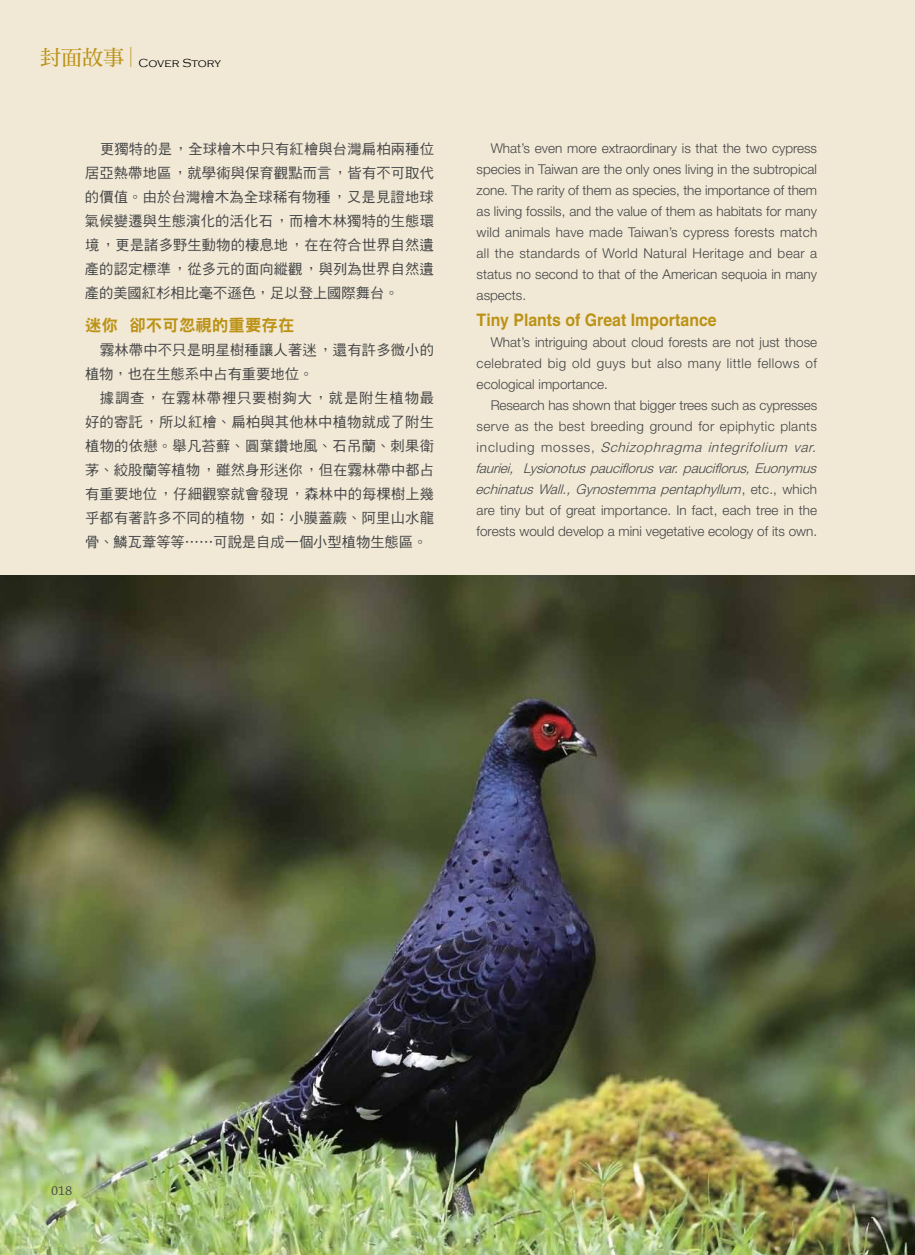
<style>
.page{position:relative;width:915px;height:1255px;background:#fff}
.page>*{position:absolute;margin:0;border:0;box-sizing:border-box;transform-origin:0 0}
.t1{font:21px "DF Ming Std W7";color:#bc9216}
.t2{font:700 17.25px "Helvetica";color:#bc9216;scale:.92 1}
.t3{font:16.5px "DF Hei Std W9";color:#bc9216}
.t4{font:14.25px/24px "DF Hei Std W5";letter-spacing:.01em;color:#454547;text-align:justify}
.t5{font:300 13.5px/21px "Helvetica Neue LT Std";color:#454547;text-align:justify}
.t6{font:13.5px "Chaparral Pro";color:#454547}
.t7{font:300 12px "Copperplate Gothic";color:#000}
.s1{font-family:"DF Ming Std W3";font-size:31.5px}
.s2{font-style:italic}
</style>
<div class="page">
<div style="left:0;top:0;width:914px;height:1254px;background:#f1e9d6"></div>
<img style="left:0;top:575px;width:914px;height:679px">
<h1 class="t1" style="left:40px;top:46px;width:94px">封面故事 <span class="s1">|</span></h1>
<p class="t7" style="left:138px;top:56px;width:84px">Cover Story</p>
<p class="t4" style="left:85px;top:137px;width:350px;text-indent:15px">更獨特的是，全球檜木中只有紅檜與台灣扁柏兩種位居亞熱帶地區，就學術與保育觀點而言，皆有不可取代的價值。由於台灣檜木為全球稀有物種，又是見證地球氣候變遷與生態演化的活化石，而檜木林獨特的生態環境，更是諸多野生動物的棲息地，在在符合世界自然遺產的認定標準，從多元的面向縱觀，與列為世界自然遺產的美國紅杉相比毫不遜色，足以登上國際舞台。</p>
<p class="t3" style="left:85px;top:316px;width:211px">迷你 卻不可忽視的重要存在</p>
<p class="t4" style="left:85px;top:337px;width:350px;text-indent:15px">霧林帶中不只是明星樹種讓人著迷，還有許多微小的植物，也在生態系中占有重要地位。</p>
<p class="t4" style="left:85px;top:385px;width:350px;text-indent:15px">據調查，在霧林帶裡只要樹夠大，就是附生植物最好的寄託，所以紅檜、扁柏與其他林中植物就成了附生植物的依戀。舉凡苔蘚、圓葉鑽地風、石吊蘭、刺果衛茅、絞股蘭等植物，雖然身形迷你，但在霧林帶中都占有重要地位，仔細觀察就會發現，森林中的每棵樹上幾乎都有著許多不同的植物，如：小膜蓋蕨、阿里山水龍骨、鱗瓦葦等等⋯⋯可說是自成一個小型植物生態區。</p>
<p class="t5" style="left:476px;top:137px;width:342px;text-indent:14px">What’s even more extraordinary is that the two cypress species in Taiwan are the only ones living in the subtropical zone. The rarity of them as species, the importance of them as living fossils, and the value of them as habitats for many wild animals have made Taiwan’s cypress forests match all the standards of World Natural Heritage and bear a status no second to that of the American sequoia in many aspects.</p>
<p class="t2" style="left:476px;top:309px;width:262px">Tiny Plants of Great Importance</p>
<p class="t5" style="left:476px;top:331px;width:342px;text-indent:14px">What’s intriguing about cloud forests are not just those celebrated big old guys but also many little fellows of ecological importance.</p>
<p class="t5" style="left:475px;top:394px;width:346px;text-align:left;text-indent:15px">Research has shown that bigger trees such as cypresses serve as the best breeding ground for epiphytic plants i n c l u d i n g m o s s e s , <span class="s2">Schizophragma integrifolium var. fauriei, Lysionotuspauciflorusvar.pauciflorus,Euonymus echinatus Wall., Gynostemma pentaphyllum</span>, e t c . , w h i c h are tiny but of great importance. In fact, each tree in the forests would develop a mini vegetative ecology of its own.</p>
<p class="t6" style="left:51px;top:1183px;width:23px">018</p>
</div>
